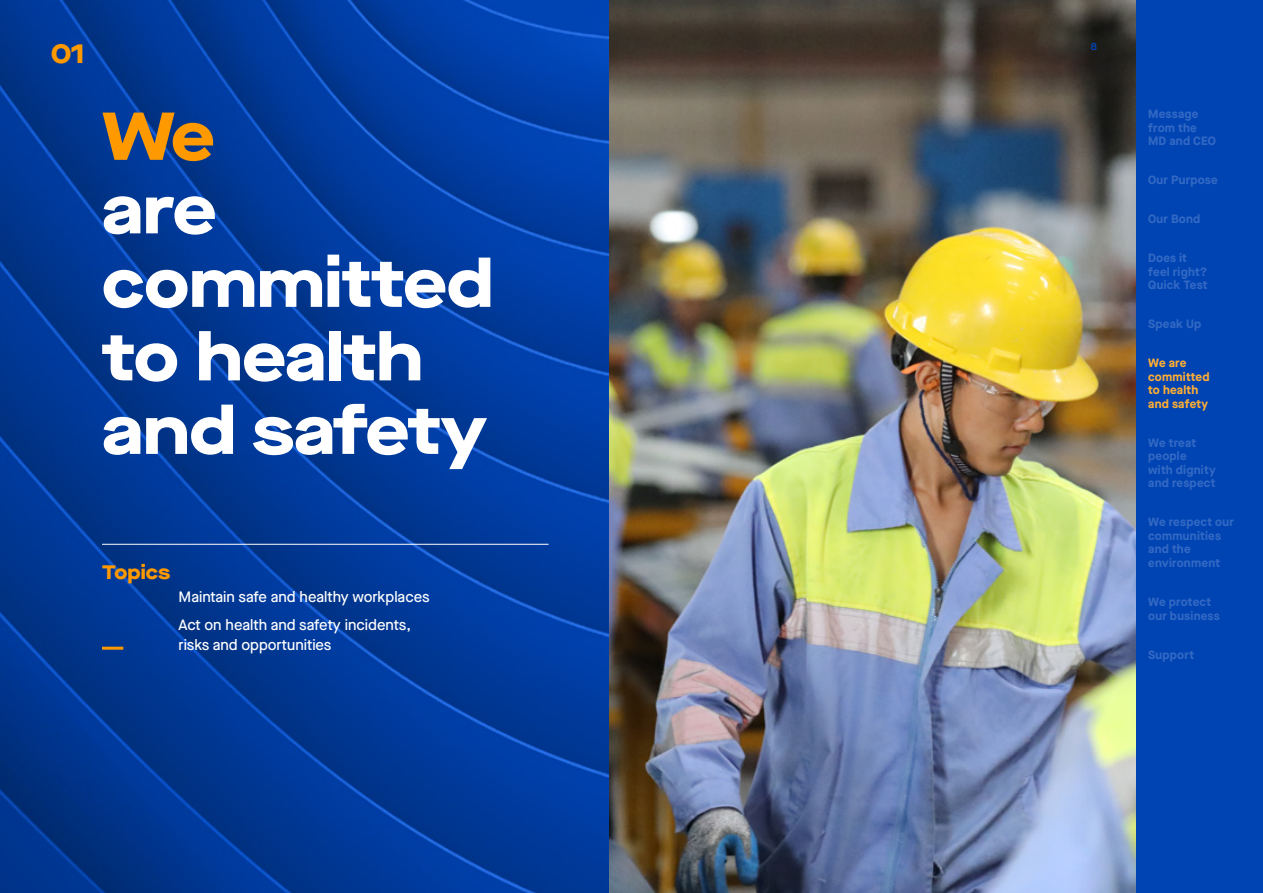
<style>
.page{position:relative;width:1263px;height:893px;background:#fff}
.page>*{position:absolute;margin:0;border:0;box-sizing:border-box;transform-origin:0 0}
.t1{font:800 expanded 67.5px/73.5px "Maison Neue";color:#fff}
.t2{font:800 expanded 67.5px "Maison Neue";color:#f90}
.t3{font:800 expanded 27.6px "Maison Neue";color:#f90}
.t4{font:800 expanded 19.5px "Maison Neue";letter-spacing:.005em;color:#f90}
.t5{font:500 15px/28px "Maison Neue";color:#fff}
.t6{font:700 12px/13.5px "Maison Neue";letter-spacing:.02em;color:#3369c3}
.t7{font:700 12px/13.5px "Maison Neue";letter-spacing:.02em;color:#ffad33}
.t8{font:600 10.5px "Maison Neue";color:#0044b4}
</style>
<div class="page">
<div style="left:1135px;top:0;width:128px;height:893px;background:#0044b4"></div>
<img style="left:608px;top:0;width:527px;height:893px">
<img style="left:0;top:0;width:608px;height:893px">
<svg style="left:0;top:330px;width:605px;height:563px;fill:#003897"></svg>
<hr style="left:102px;top:647px;width:21px;height:3px;background:#f90">
<hr style="left:102px;top:544px;width:447px;height:1px;background:#fff">
<h2 class="t3" style="left:51px;top:33px;width:35px">01</h2>
<h1 class="t2" style="left:102px;top:87px;width:114px">We</h1>
<h1 class="t1" style="left:102px;top:171px;width:393px">are committed to health and safety</h1>
<h3 class="t4" style="left:102px;top:557px;width:70px">Topics</h3>
<p class="t5" style="left:179px;top:583px;width:252px">Maintain safe and healthy workplaces<br>Act on health and safety incidents,</p>
<p class="t5" style="left:179px;top:630px;width:154px">risks and opportunities</p>
<p class="t8" style="left:1091px;top:39px;width:8px">8</p>
<p class="t6" style="left:1148px;top:107px;width:69px">Message from the<br>MD and CEO</p>
<p class="t6" style="left:1148px;top:173px;width:71px">Our Purpose</p>
<p class="t6" style="left:1148px;top:212px;width:54px">Our Bond</p>
<p class="t6" style="left:1148px;top:251px;width:61px">Does it feel right?<br>Quick Test</p>
<p class="t6" style="left:1148px;top:317px;width:55px">Speak Up</p>
<p class="t7" style="left:1148px;top:356px;width:63px">We are committed to health and safety</p>
<p class="t6" style="left:1148px;top:436px;width:69px">We treat people<br>with dignity and respect</p>
<p class="t6" style="left:1148px;top:515px;width:87px">We respect our communities and the environment</p>
<p class="t6" style="left:1148px;top:595px;width:73px">We protect our business</p>
<p class="t6" style="left:1148px;top:647px;width:47px">Support</p>
</div>
